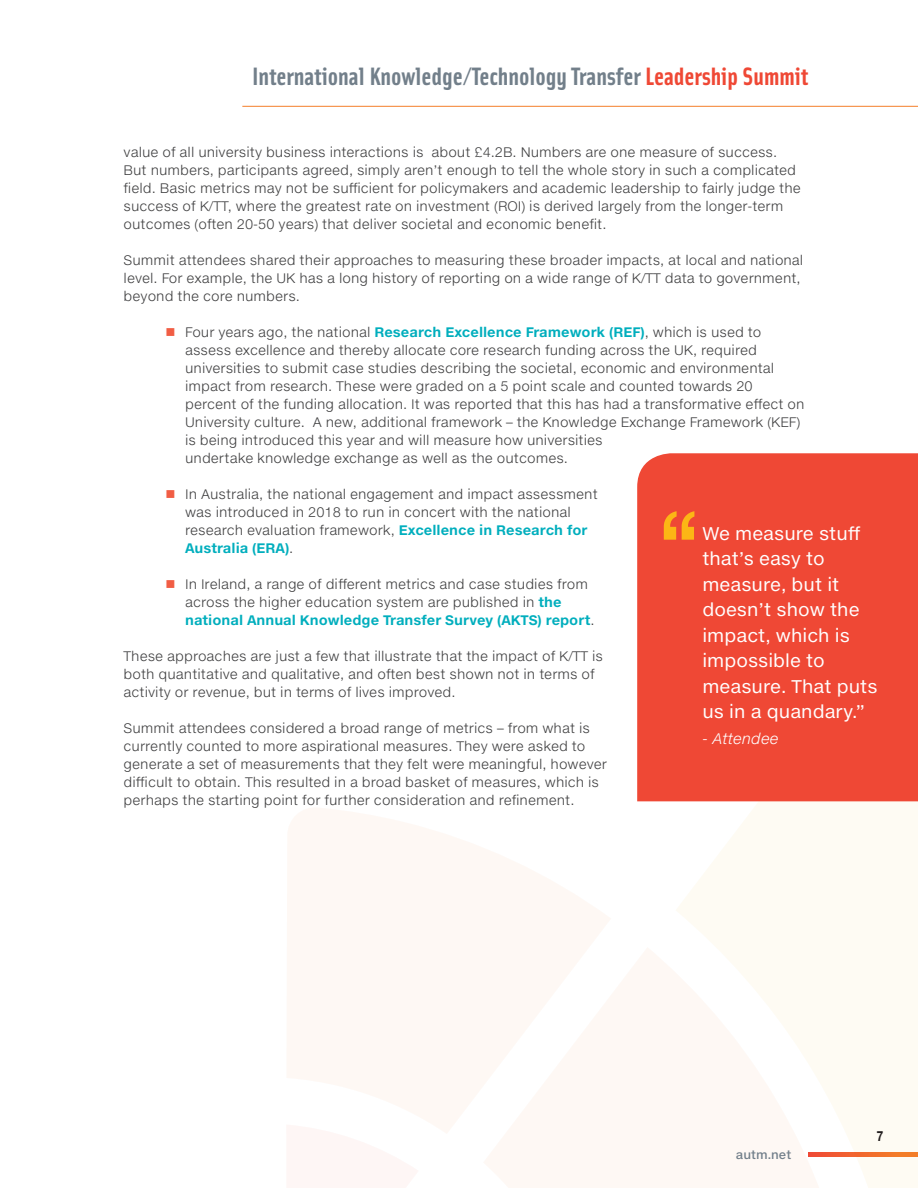
<style>
.page{position:relative;width:918px;height:1188px;background:#fff}
.page>*{position:absolute;margin:0;border:0;box-sizing:border-box;transform-origin:0 0}
.t1{font:700 25.2px "Solex OT";color:#727f8a}
.t2{font:18px/25.5px "Helvetica Neuee Text Std";color:#fff}
.t3{font:italic 300 15px "Helvetica Neuee Text Std";color:#fff}
.t4{font:700 13.65px "Helvetica Neuee Text Std";color:#231f20;scale:.85 1}
.t5{font:300 13.5px/18px "Helvetica Neuee Text Std";color:#3e3e3f}
.t6{font:500 12px "Helvetica Neuee Text Std";color:#727f8a}
.s1{color:#ef4835}
.s2{color:#f15d44}
.s3{font-weight:700;color:#00aebd}
</style>
<div class="page">
<hr style="left:242px;top:106px;width:676px;height:1px;background:#f47f2a">
<svg style="left:287px;top:808px;width:323px;height:325px;fill:#fef8f4"></svg>
<svg style="left:287px;top:1124px;width:132px;height:9px"></svg>
<svg style="left:675px;top:801px;width:243px;height:387px;fill:#fefbf3"></svg>
<svg style="left:483px;top:947px;width:353px;height:241px;fill:#fef8f4"></svg>
<div style="left:637px;top:453px;width:281px;height:348px;background:#ef4835"></div>
<svg style="left:664px;top:511px;width:30px;height:29px"></svg>
<h1 class="t1" style="left:252px;top:59px;width:558px">International Knowledge/Technology Transfer <span class="s1">Leadership Summit</span></h1>
<p class="t5" style="left:124px;top:143px;width:679px">value of all university business interactions is about £4.2B. Numbers are one measure of success.<br>But numbers, participants agreed, simply aren’t enough to tell the whole story in such a complicated field. Basic metrics may not be sufficient for policymakers and academic leadership to fairly judge the success of K/TT, where the greatest rate on investment (ROI) is derived largely from the longer-term outcomes (often 20-50 years) that deliver societal and economic benefit.</p>
<p class="t5" style="left:124px;top:251px;width:681px">Summit attendees shared their approaches to measuring these broader impacts, at local and national level. For example, the UK has a long history of reporting on a wide range of K/TT data to government, beyond the core numbers.</p>
<p class="t5" style="left:185px;top:323px;width:621px;text-indent:-19px"><span class="s2">■</span> Four years ago, the national <span class="s3">Research Excellence Framework (REF)</span>, which is used to assess excellence and thereby allocate core research funding across the UK, required universities to submit case studies describing the societal, economic and environmental impact from research. These were graded on a 5 point scale and counted towards 20 percent of the funding allocation. It was reported that this has had a transformative effect on University culture. A new, additional framework – the Knowledge Exchange Framework (KEF) is being introduced this year and will measure how universities<br>undertake knowledge exchange as well as the outcomes.</p>
<p class="t5" style="left:185px;top:485px;width:414px;text-indent:-19px"><span class="s2">■</span> In Australia, the national engagement and impact assessment was introduced in 2018 to run in concert with the national research evaluation framework, <span class="s3">Excellence in Research for Australia (ERA)</span>.</p>
<p class="t5" style="left:185px;top:575px;width:411px;text-indent:-19px"><span class="s2">■</span> In Ireland, a range of different metrics and case studies from across the higher education system are published in <span class="s3">the national Annual Knowledge Transfer Survey (AKTS) report</span>.</p>
<p class="t5" style="left:124px;top:647px;width:481px">These approaches are just a few that illustrate that the impact of K/TT is both quantitative and qualitative, and often best shown not in terms of activity or revenue, but in terms of lives improved.</p>
<p class="t5" style="left:124px;top:719px;width:485px">Summit attendees considered a broad range of metrics – from what is currently counted to more aspirational measures. They were asked to generate a set of measurements that they felt were meaningful, however difficult to obtain. This resulted in a broad basket of measures, which is perhaps the starting point for further consideration and refinement.</p>
<h2 class="t2" style="left:702px;top:520px;width:177px">We measure stuff that’s easy to measure, but it doesn’t show the impact, which is impossible to measure. That puts us in a quandary.”</h2>
<p class="t3" style="left:702px;top:729px;width:78px">- Attendee</p>
<p class="t6" style="left:736px;top:1147px;width:57px">autm.net</p>
<p class="t4" style="left:876px;top:1128px;width:10px">7</p>
</div>
